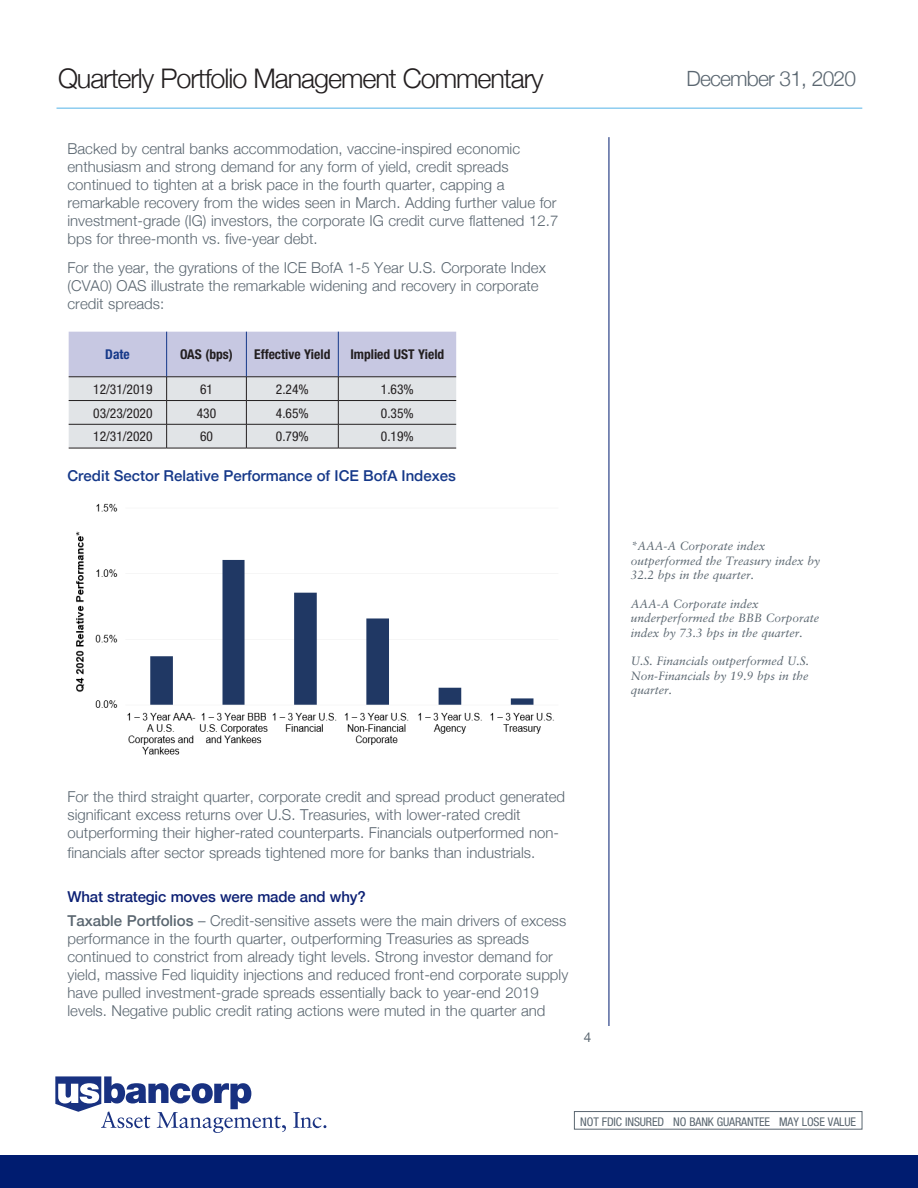
<style>
.page{position:relative;width:918px;height:1188px;background:#fff}
.page>*{position:absolute;margin:0;border:0;box-sizing:border-box;transform-origin:0 0}
.t1{font:300 27px "Helvetica Neue";letter-spacing:-.04em;color:#231f20}
.t2{font:300 21px "Helvetica Neue";letter-spacing:-.04em;color:#5a6670}
.t3{font:300 15px/18px "Helvetica Neue";color:#5a6670}
.t4{font:500 15px "Helvetica Neue";color:#153889}
.t5{font:500 15px "Helvetica Neue";letter-spacing:-.01em;color:#0c2074}
.t6{font:condensed 13.5px "Helvetica Neue";color:#231f20}
.t7{font:700 condensed 13.5px "Helvetica Neue";color:#231f20}
.t8{font:700 condensed 13.5px "Helvetica Neue";color:#153889}
.t9{font:13.5px "Helvetica Neue";color:#5a6670}
.t10{font:italic 12px/14.4px "Sabon LT Std";color:#5a6670}
.t11{font:condensed 12px "Helvetica Neue";letter-spacing:-.01em;color:#5a6670}
.s1{font-weight:500}
</style>
<div class="page">
<div style="left:574px;top:1111px;width:288px;height:19px;border:1px solid #5a6670"></div>
<svg style="left:55px;top:1076px;width:231px;height:57px"></svg>
<svg style="left:293px;top:1112px;width:33px;height:16px"></svg>
<div style="left:0;top:1155px;width:918px;height:33px;background:#001c70"></div>
<hr style="left:57px;top:107px;width:805px;height:2px;background:#53b3e8">
<img style="left:76px;top:503px;width:478px;height:252px">
<hr style="left:609px;top:137px;width:1px;height:889px;background:#001c70">
<svg style="left:69px;top:332px;width:387px;height:116px;background:#cfd2dd"></svg>
<hr style="left:69px;top:448px;width:98px;height:1px;background:#231f20">
<hr style="left:167px;top:448px;width:79px;height:1px;background:#231f20">
<hr style="left:246px;top:448px;width:92px;height:1px;background:#231f20">
<hr style="left:338px;top:448px;width:118px;height:1px;background:#231f20">
<p class="t1" style="left:58px;top:61px;width:487px">Quarterly Portfolio Management Commentary</p>
<p class="t3" style="left:68px;top:139px;width:492px">Backed by central banks accommodation, vaccine-inspired economic enthusiasm and strong demand for any form of yield, credit spreads continued to tighten at a brisk pace in the fourth quarter, capping a remarkable recovery from the wides seen in March. Adding further value for investment-grade (IG) investors, the corporate IG credit curve flattened 12.7 bps for three-month vs. five-year debt.</p>
<p class="t3" style="left:68px;top:258px;width:480px">For the year, the gyrations of the ICE BofA 1-5 Year U.S. Corporate Index (CVA0) OAS illustrate the remarkable widening and recovery in corporate credit spreads:</p>
<p class="t8" style="left:105px;top:346px;width:26px">Date</p>
<p class="t7" style="left:180px;top:346px;width:54px">OAS (bps)</p>
<p class="t7" style="left:254px;top:346px;width:78px">Effective Yield</p>
<p class="t7" style="left:350px;top:346px;width:96px">Implied UST Yield</p>
<p class="t6" style="left:93px;top:381px;width:61px">12/31/2019</p>
<p class="t6" style="left:200px;top:381px;width:14px">61</p>
<p class="t6" style="left:276px;top:381px;width:34px">2.24%</p>
<p class="t6" style="left:381px;top:381px;width:34px">1.63%</p>
<p class="t6" style="left:93px;top:405px;width:61px">03/23/2020</p>
<p class="t6" style="left:197px;top:405px;width:21px">430</p>
<p class="t6" style="left:276px;top:405px;width:34px">4.65%</p>
<p class="t6" style="left:381px;top:405px;width:34px">0.35%</p>
<p class="t6" style="left:93px;top:429px;width:61px">12/31/2020</p>
<p class="t6" style="left:200px;top:429px;width:14px">60</p>
<p class="t6" style="left:276px;top:429px;width:34px">0.79%</p>
<p class="t6" style="left:381px;top:429px;width:34px">0.19%</p>
<p class="t4" style="left:68px;top:463px;width:390px">Credit Sector Relative Performance of ICE BofA Indexes</p>
<p class="t2" style="left:687px;top:66px;width:171px">December 31, 2020</p>
<p class="t10" style="left:631px;top:539px;width:191px">*AAA-A Corporate index outperformed the Treasury index by<br>32.2 bps in the quarter.</p>
<p class="t10" style="left:631px;top:596px;width:190px">AAA-A Corporate index underperformed the BBB Corporate index by 73.3 bps in the quarter.</p>
<p class="t10" style="left:631px;top:654px;width:180px;text-align:justify">U.S. Financials outperformed U.S.<br>Non-Financials by 19.9 bps in the quarter.</p>
<p class="t3" style="left:68px;top:788px;width:499px">For the third straight quarter, corporate credit and spread product generated significant excess returns over U.S. Treasuries, with lower-rated credit outperforming their higher-rated counterparts. Financials outperformed non-</p>
<p class="t3" style="left:68px;top:843px;width:469px">financials after sector spreads tightened more for banks than industrials.</p>
<p class="t5" style="left:68px;top:885px;width:300px">What strategic moves were made and why?</p>
<p class="t3" style="left:68px;top:911px;width:502px"><span class="s1">Taxable Portfolios</span> – Credit-sensitive assets were the main drivers of excess performance in the fourth quarter, outperforming Treasuries as spreads continued to constrict from already tight levels. Strong investor demand for yield, massive Fed liquidity injections and reduced front-end corporate supply have pulled investment-grade spreads essentially back to year-end 2019 levels. Negative public credit rating actions were muted in the quarter and</p>
<p class="t9" style="left:584px;top:1029px;width:9px">4</p>
<p class="t11" style="left:580px;top:1114px;width:277px">NOT FDIC INSURED NO BANK GUARANTEE MAY LOSE VALUE</p>
</div>
